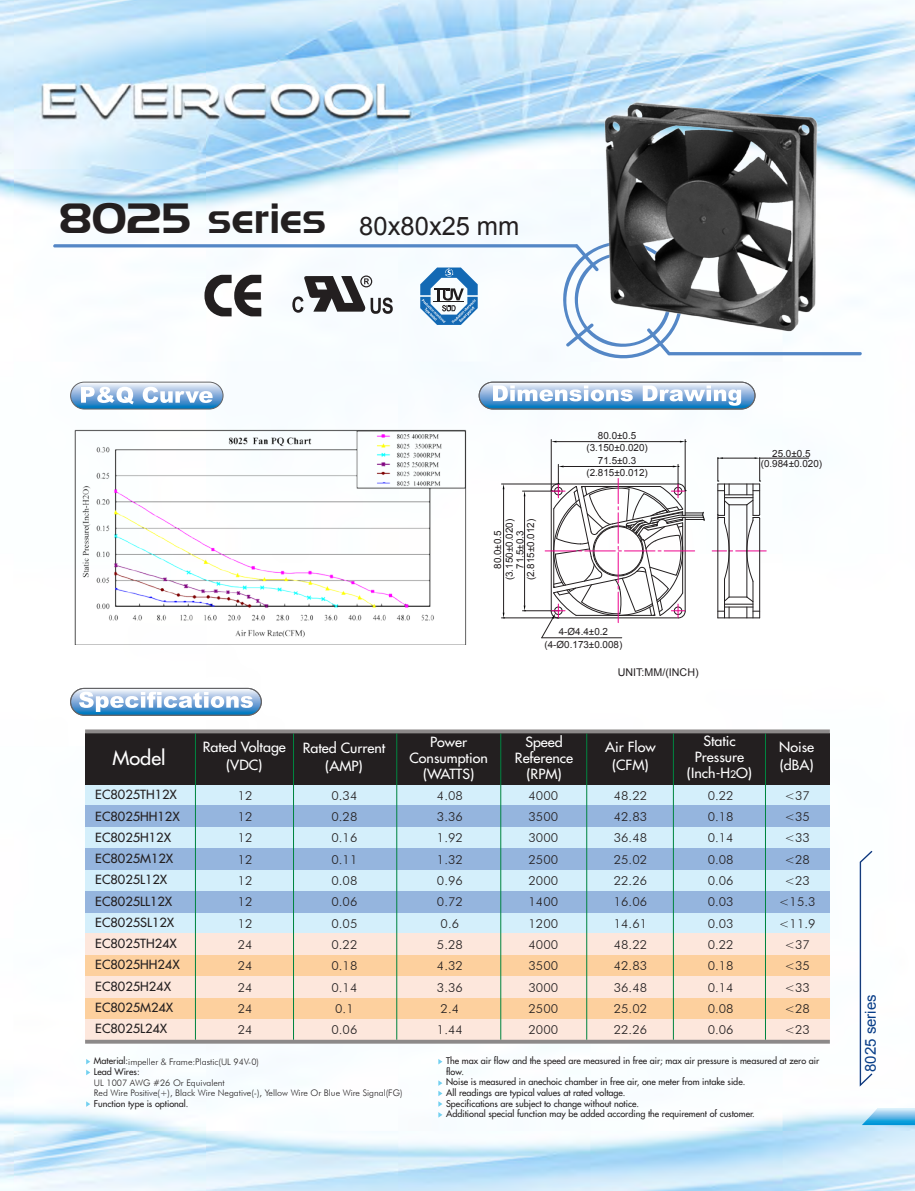
<style>
.page{position:relative;width:915px;height:1191px;background:#fff}
.page>*{position:absolute;margin:0;border:0;box-sizing:border-box;transform-origin:0 0}
.t1{font:42px "Denmark";color:#231f20}
.t2{font:500 19.2px "Futura Std";color:#fff;scale:1.04 1}
.t3{font:15px "Arial";color:#083e89}
.t4{font:500 13.65px/15.9px "Futura Std";color:#fff;text-align:center;scale:1.04 1}
.t5{font:300 12.3px/21.3px "Futura BT";color:#231f20;text-align:justify;scale:1.04 1}
.t6{font:500 12.3px/21.3px "Futura Std";color:#231f20;scale:1.04 1}
.t7{font:10.65px "Arial";color:#231f20}
.t8{font:9.9px/10.4px "Arial";color:#231f20;text-align:center}
.t9{font:500 9px/10.5px "Futura Std";color:#231f20}
.t10{font:300 9px/10.5px "Futura BT";color:#231f20}
.s1{font-family:"Arial";font-size:25.5px}
.s2{font-size:10.05px}
.s3{font-family:"Futura Std";font-weight:500}
</style>
<div class="page">
<img style="left:0;top:0;width:914px;height:1191px">
<svg style="left:861px;top:1108px;width:53px;height:17px"></svg>
<svg style="left:86px;top:1059px;width:4px;height:16px"></svg>
<svg style="left:86px;top:1101px;width:4px;height:5px"></svg>
<svg style="left:438px;top:1059px;width:4px;height:5px"></svg>
<svg style="left:438px;top:1080px;width:4px;height:26px"></svg>
<svg style="left:438px;top:1112px;width:4px;height:5px"></svg>
<svg style="left:52px;top:234px;width:810px;height:132px"></svg>
<svg style="left:71px;top:382px;width:152px;height:27px"></svg>
<svg style="left:479px;top:382px;width:275px;height:27px;background:#63a2d3"></svg>
<div style="left:478px;top:382px;width:277px;height:27px;border:1px solid #636366;border-radius:14px"></div>
<svg style="left:493px;top:385px;width:139px;height:16px"></svg>
<svg style="left:642px;top:385px;width:98px;height:21px"></svg>
<svg style="left:71px;top:688px;width:190px;height:27px"></svg>
<div style="left:70px;top:688px;width:191px;height:27px;border:1px solid #636366;border-radius:14px"></div>
<svg style="left:79px;top:691px;width:174px;height:21px"></svg>
<div style="left:85px;top:912px;width:744px;height:21px;background:#d4effb"></div>
<div style="left:85px;top:891px;width:744px;height:21px;background:#95b5de"></div>
<div style="left:85px;top:1018px;width:744px;height:21px;background:#fde7dc"></div>
<div style="left:85px;top:997px;width:744px;height:21px;background:#fdd09e"></div>
<div style="left:85px;top:954px;width:744px;height:22px;background:#fdd09e"></div>
<div style="left:85px;top:976px;width:744px;height:21px;background:#fde7dc"></div>
<div style="left:85px;top:933px;width:744px;height:21px;background:#fde7dc"></div>
<div style="left:85px;top:869px;width:744px;height:22px;background:#d4effb"></div>
<div style="left:85px;top:784px;width:744px;height:22px;background:#d4effb"></div>
<div style="left:85px;top:827px;width:744px;height:21px;background:#d4effb"></div>
<div style="left:85px;top:806px;width:744px;height:21px;background:#95b5de"></div>
<div style="left:85px;top:848px;width:744px;height:21px;background:#95b5de"></div>
<div style="left:85px;top:733px;width:744px;height:51px;background:#231f20"></div>
<hr style="left:195px;top:733px;width:1px;height:306px;background:#008540">
<hr style="left:293px;top:733px;width:1px;height:306px;background:#008540">
<hr style="left:396px;top:733px;width:1px;height:306px;background:#008540">
<hr style="left:500px;top:733px;width:1px;height:306px;background:#008540">
<hr style="left:586px;top:733px;width:1px;height:306px;background:#008540">
<hr style="left:672px;top:733px;width:1px;height:306px;background:#008540">
<hr style="left:764px;top:733px;width:1px;height:306px;background:#008540">
<svg style="left:85px;top:1039px;width:744px;height:4px;background:#a19b99"></svg>
<svg style="left:85px;top:729px;width:744px;height:4px;background:#999797"></svg>
<img style="left:593px;top:100px;width:234px;height:234px">
<img style="left:73px;top:428px;width:394px;height:216px">
<hr style="left:717px;top:518px;width:1px;height:100px;background:#231f20">
<hr style="left:717px;top:484px;width:1px;height:30px;background:#231f20">
<hr style="left:723px;top:579px;width:1px;height:39px;background:#231f20">
<hr style="left:723px;top:484px;width:1px;height:31px;background:#231f20">
<hr style="left:728px;top:505px;width:1px;height:92px;background:#231f20">
<hr style="left:746px;top:505px;width:1px;height:92px;background:#231f20">
<hr style="left:752px;top:484px;width:1px;height:31px;background:#231f20">
<hr style="left:752px;top:581px;width:1px;height:37px;background:#231f20">
<hr style="left:759px;top:484px;width:1px;height:30px;background:#231f20">
<hr style="left:759px;top:518px;width:1px;height:100px;background:#231f20">
<svg style="left:717px;top:596px;width:42px;height:21px"></svg>
<hr style="left:717px;top:617px;width:42px;height:1px;background:#231f20">
<svg style="left:712px;top:514px;width:54px;height:68px"></svg>
<hr style="left:759px;top:458px;width:49px;height:1px;background:#231f20">
<svg style="left:717px;top:457px;width:43px;height:49px"></svg>
<hr style="left:550px;top:439px;width:1px;height:51px;background:#231f20">
<hr style="left:684px;top:439px;width:1px;height:51px;background:#231f20">
<hr style="left:556px;top:441px;width:123px;height:1px;background:#231f20">
<hr style="left:522px;top:491px;width:36px;height:1px;background:#231f20">
<hr style="left:522px;top:610px;width:36px;height:1px;background:#231f20">
<hr style="left:524px;top:496px;width:1px;height:109px;background:#231f20">
<hr style="left:501px;top:483px;width:57px;height:1px;background:#231f20">
<hr style="left:501px;top:617px;width:56px;height:1px;background:#231f20">
<hr style="left:503px;top:489px;width:1px;height:123px;background:#231f20">
<svg style="left:502px;top:612px;width:2px;height:6px"></svg>
<svg style="left:540px;top:464px;width:164px;height:175px"></svg>
<svg style="left:858px;top:849px;width:15px;height:239px"></svg>
<h1 class="t1" style="left:60px;top:193px;width:461px">8025 series <span class="s1">80x80x25 mm</span></h1>
<p class="t8" style="left:499px;top:580px;width:63px;line-height:21.1px;text-align:left;rotate:-90deg">(3.150±0.020) (2.815±0.012)</p>
<p class="t8" style="left:492px;top:569px;width:40px;rotate:-90deg">80.0±0.5</p>
<p class="t8" style="left:514px;top:569px;width:40px;rotate:-90deg">71.5±0.3</p>
<p class="t8" style="left:597px;top:431px;width:40px">80.0±0.5</p>
<p class="t8" style="left:586px;top:443px;width:63px">(3.150±0.020)</p>
<p class="t8" style="left:586px;top:467px;width:63px">(2.815±0.012)</p>
<p class="t8" style="left:597px;top:456px;width:40px">71.5±0.3</p>
<p class="t8" style="left:558px;top:627px;width:51px">4-Ø4.4±0.2</p>
<p class="t8" style="left:544px;top:639px;width:79px">(4-Ø0.173±0.008)</p>
<p class="t7" style="left:617px;top:665px;width:82px">UNIT:MM/(INCH)</p>
<p class="t8" style="left:760px;top:448px;width:63px">25.0±0.5 (0.984±0.020)</p>
<h3 class="t4" style="left:203px;top:737px;width:81px;line-height:18.1px">Rated Voltage (VDC)</h3>
<h3 class="t4" style="left:409px;top:734px;width:77px">Power<br>Consumption (WATTS)</h3>
<h3 class="t4" style="left:514px;top:734px;width:57px">Speed<br>Reference (RPM)</h3>
<h3 class="t4" style="left:605px;top:737px;width:50px;line-height:18.1px">Air Flow (CFM)</h3>
<h3 class="t4" style="left:302px;top:738px;width:81px;line-height:18.1px">Rated Current (AMP)</h3>
<h3 class="t4" style="left:686px;top:733px;width:64px">Static<br>Pressure (Inch-H<span class="s2">2</span>O)</h3>
<h3 class="t4" style="left:779px;top:738px;width:35px;line-height:18.1px;text-align:left">Noise (dBA)</h3>
<h2 class="t2" style="left:112px;top:746px;width:52px">Model</h2>
<h3 class="t6" style="left:95px;top:784px;width:83px">EC8025TH12X<br>EC8025HH12X<br>EC8025H12X<br>EC8025M12X</h3>
<h3 class="t5" style="left:238px;top:784px;width:16px">12<br>12<br>12<br>12<br>12<br>12<br>12<br>24<br>24<br>24<br>24<br>24</h3>
<h3 class="t5" style="left:331px;top:784px;width:26px;text-align:center">0.34<br>0.28<br>0.16<br>0.11<br>0.08<br>0.06<br>0.05<br>0.22<br>0.18<br>0.14<br>0.1<br>0.06</h3>
<h3 class="t5" style="left:437px;top:784px;width:26px;text-align:center">4.08<br>3.36<br>1.92<br>1.32<br>0.96<br>0.72<br>0.6<br>5.28<br>4.32<br>3.36<br>2.4<br>1.44</h3>
<h3 class="t5" style="left:528px;top:784px;width:30px">4000<br>3500<br>3000<br>2500<br>2000<br>1400<br>1200<br>4000<br>3500<br>3000<br>2500<br>2000</h3>
<h3 class="t5" style="left:613px;top:784px;width:33px">48.22<br>42.83<br>36.48<br>25.02<br>22.26<br>16.06<br>14.61<br>48.22<br>42.83<br>36.48<br>25.02<br>22.26</h3>
<h3 class="t5" style="left:707px;top:784px;width:26px">0.22<br>0.18<br>0.14<br>0.08<br>0.06<br>0.03<br>0.03<br>0.22<br>0.18<br>0.14<br>0.08<br>0.06</h3>
<h3 class="t5" style="left:778px;top:784px;width:37px;text-align:center">&lt;37 &lt;35 &lt;33 &lt;28 &lt;23 &lt;15.3 &lt;11.9 &lt;37 &lt;35 &lt;33 &lt;28 &lt;23</h3>
<h3 class="t6" style="left:95px;top:869px;width:75px">EC8025L12X<br>EC8025LL12X</h3>
<h3 class="t6" style="left:95px;top:933px;width:83px">EC8025TH24X<br>EC8025HH24X<br>EC8025H24X<br>EC8025M24X<br>EC8025L24X</h3>
<h3 class="t6" style="left:95px;top:911px;width:77px">EC8025SL12X</h3>
<p class="t10" style="left:94px;top:1056px;width:166px"><span class="s3">Material:</span>impeller &amp; Frame:Plastic(UL 94V-0)</p>
<p class="t9" style="left:94px;top:1066px;width:47px">Lead Wires:</p>
<p class="t10" style="left:94px;top:1077px;width:310px">UL 1007 AWG #26 Or Equivalent<br>Red Wire Positive(+), Black Wire Negative(-), Yellow Wire Or Blue Wire Signal(FG)</p>
<p class="t9" style="left:94px;top:1098px;width:96px">Function type is optional.</p>
<p class="t9" style="left:446px;top:1056px;width:374px">The max air flow and the speed are measured in free air; max air pressure is measured at zero air flow.<br>Noise is measured in anechoic chamber in free air, one meter from intake side.<br>All readings are typical values at rated voltage.<br>Specifications are subject to change without notice.<br>Additional special function may be added according the requirement of customer.</p>
<h3 class="t3" style="left:860px;top:1071px;width:79px;rotate:-90deg">8025 series</h3>
</div>
